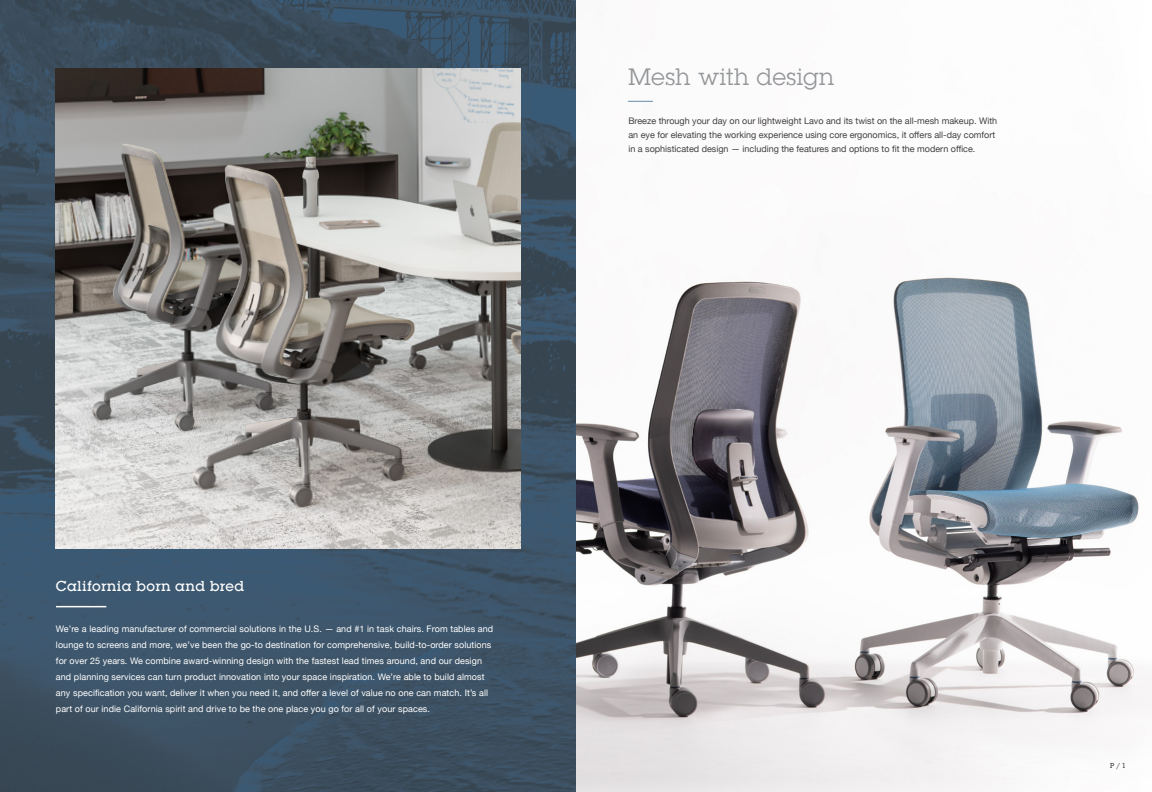
<style>
.page{position:relative;width:1152px;height:792px;background:#fff}
.page>*{position:absolute;margin:0;border:0;box-sizing:border-box;transform-origin:0 0}
.t1{font:23px "Lubalin Graph Std";letter-spacing:.025em;color:#939598}
.t2{font:500 14px "Lubalin Graph Std";letter-spacing:.025em;color:#fff}
.t3{font:9px/16px "Helvetica Neue";letter-spacing:.01em;color:#fff}
.t4{font:9px/14px "Helvetica Neue";color:#414042}
.t5{font:7px "Lubalin Graph Std";color:#000}
</style>
<div class="page">
<img style="left:576px;top:100px;width:575px;height:692px">
<svg style="left:628px;top:101px;width:25px;height:1px"></svg>
<img style="left:0;top:0;width:576px;height:792px">
<hr style="left:56px;top:606px;width:50px;height:1px;background:#fff">
<img style="left:56px;top:68px;width:464px;height:481px">
<h1 class="t1" style="left:628px;top:62px;width:207px">Mesh with design</h1>
<p class="t4" style="left:628px;top:114px;width:370px">Breeze through your day on our lightweight Lavo and its twist on the all-mesh makeup. With an eye for elevating the working experience using core ergonomics, it offers all-day comfort in a sophisticated design — including the features and options to fit the modern office.</p>
<h2 class="t2" style="left:56px;top:577px;width:190px">California born and bred</h2>
<p class="t3" style="left:56px;top:621px;width:439px">We’re a leading manufacturer of commercial solutions in the U.S. — and #1 in task chairs. From tables and lounge to screens and more, we’ve been the go-to destination for comprehensive, build-to-order solutions for over 25 years. We combine award-winning design with the fastest lead times around, and our design and planning services can turn product innovation into your space inspiration. We’re able to build almost any specification you want, deliver it when you need it, and offer a level of value no one can match. It’s all part of our indie California spirit and drive to be the one place you go for all of your spaces.</p>
<p class="t5" style="left:1110px;top:761px;width:17px">P / 1</p>
</div>
